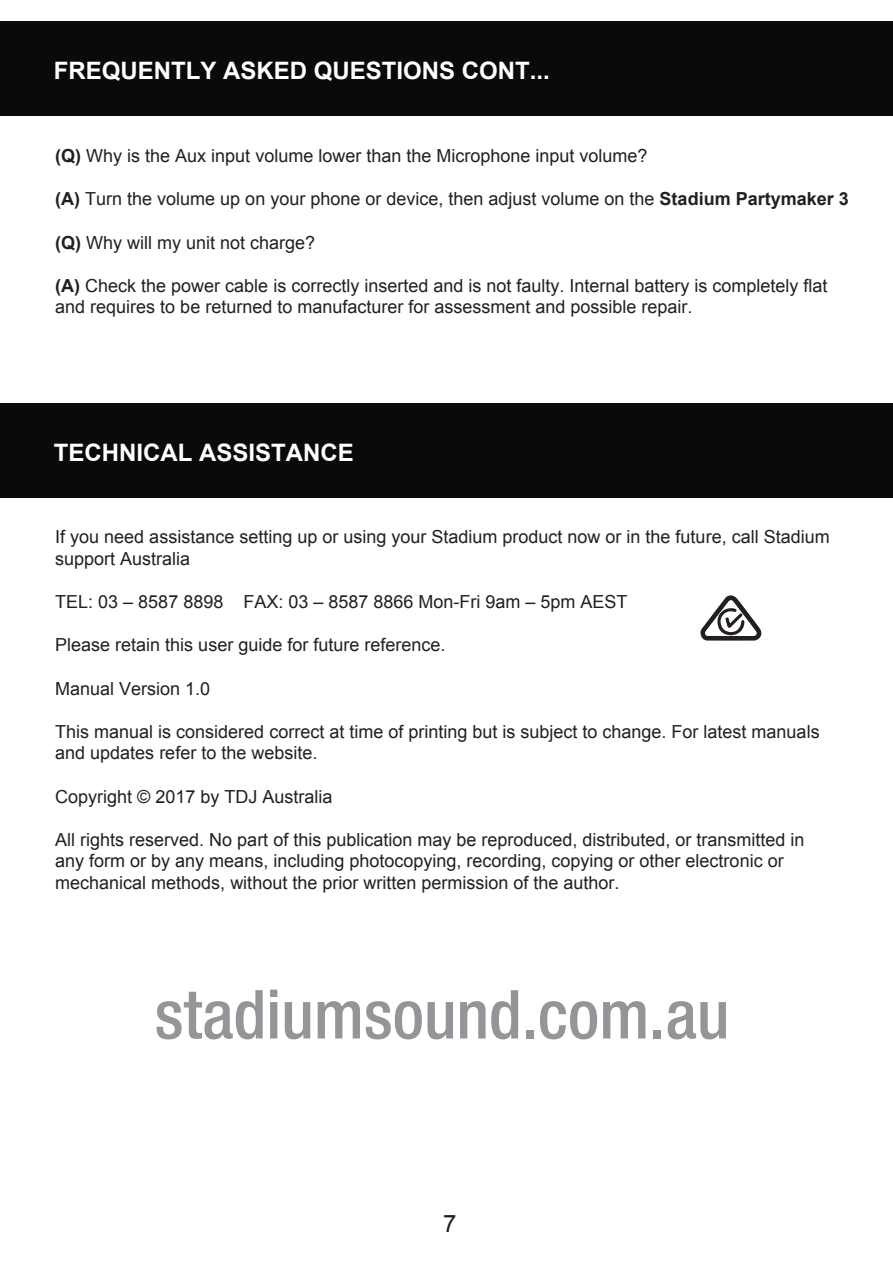
<style>
.page{position:relative;width:893px;height:1263px;background:#fff}
.page>*{position:absolute;margin:0;border:0;box-sizing:border-box;transform-origin:0 0}
.t1{font:500 condensed 67.65px "Helvetica Neue LT Std";color:#939598}
.t2{font:700 24px "Arial";color:#fff}
.t3{font:24px "Arial";color:#231f20}
.t4{font:18px/21.6px "Arial";color:#231f20}
.s1{font-weight:700}
</style>
<div class="page">
<div style="left:0;top:22px;width:893px;height:94px;background:#090b0a"></div>
<div style="left:0;top:403px;width:893px;height:94px;background:#090b0a"></div>
<svg style="left:700px;top:595px;width:61px;height:46px"></svg>
<h2 class="t2" style="left:54px;top:55px;width:498px">FREQUENTLY ASKED QUESTIONS CONT...</h2>
<p class="t4" style="left:55px;top:145px;width:594px"><span class="s1">(Q)</span> Why is the Aux input volume lower than the Microphone input volume?</p>
<p class="t4" style="left:55px;top:188px;width:795px"><span class="s1">(A)</span> Turn the volume up on your phone or device, then adjust volume on the <span class="s1">Stadium Partymaker 3</span></p>
<p class="t4" style="left:55px;top:232px;width:262px"><span class="s1">(Q)</span> Why will my unit not charge?</p>
<p class="t4" style="left:55px;top:275px;width:774px"><span class="s1">(A)</span> Check the power cable is correctly inserted and is not faulty. Internal battery is completely flat and requires to be returned to manufacturer for assessment and possible repair.</p>
<h2 class="t2" style="left:54px;top:436px;width:302px">TECHNICAL ASSISTANCE</h2>
<p class="t4" style="left:55px;top:526px;width:776px">If you need assistance setting up or using your Stadium product now or in the future, call Stadium support Australia</p>
<p class="t4" style="left:55px;top:591px;width:574px">TEL: 03 – 8587 8898 FAX: 03 – 8587 8866 Mon-Fri 9am – 5pm AEST</p>
<p class="t4" style="left:55px;top:634px;width:392px">Please retain this user guide for future reference.</p>
<p class="t4" style="left:55px;top:678px;width:157px">Manual Version 1.0</p>
<p class="t4" style="left:55px;top:721px;width:766px">This manual is considered correct at time of printing but is subject to change. For latest manuals and updates refer to the website.</p>
<p class="t4" style="left:55px;top:786px;width:279px">Copyright © 2017 by TDJ Australia</p>
<p class="t4" style="left:55px;top:829px;width:751px">All rights reserved. No part of this publication may be reproduced, distributed, or transmitted in any form or by any means, including photocopying, recording, copying or other electronic or mechanical methods, without the prior written permission of the author.</p>
<h1 class="t1" style="left:155px;top:974px;width:576px">stadiumsound.com.au</h1>
<h2 class="t3" style="left:443px;top:1207px;width:15px">7</h2>
</div>
